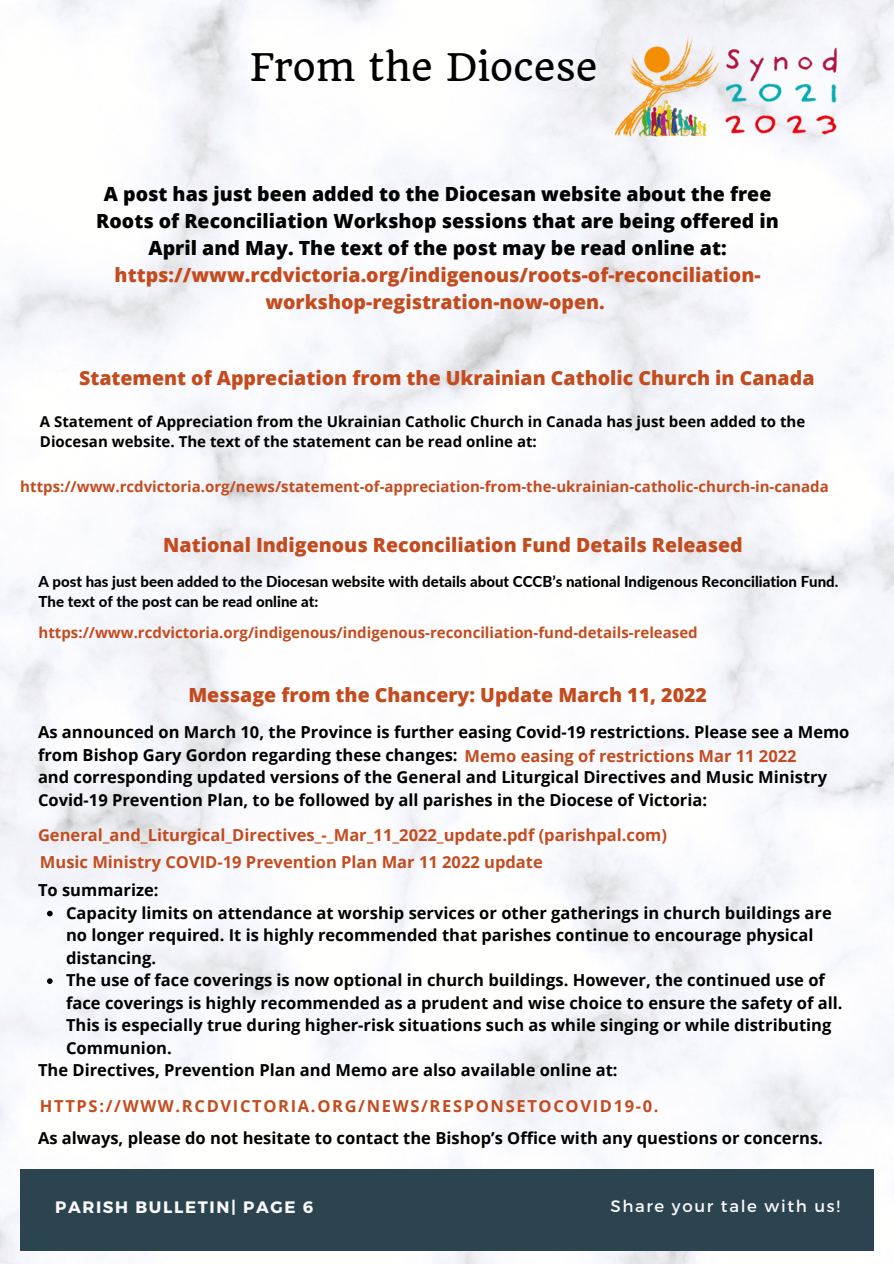
<style>
.page{position:relative;width:894px;height:1264px;background:#fff}
.page>*{position:absolute;margin:0;border:0;box-sizing:border-box;transform-origin:0 0}
.t1{font:37.05px "Quando";color:#000}
.t2{font:800 19.5px/27px "Open Sans";color:#000;text-align:center}
.t3{font:800 19.5px "Open Sans";color:#c44b1e}
.t4{font:700 16.5px/22.5px "Open Sans";color:#000}
.t5{font:700 16.5px "Open Sans";color:#c44b1e}
.t6{font:700 16.5px "Open Sans";letter-spacing:.1em;color:#c44b1e}
.t7{font:700 16.5px "Montserrat";letter-spacing:.1em;color:#fafafa}
.t8{font:16.5px "Montserrat";letter-spacing:.1em;color:#fafafa}
.t9{font:700 15px "Open Sans";color:#c44b1e}
.t10{font:700 15px/20.2px "Open Sans";color:#000}
.t11{font:800 15px/20.2px "Lato";color:#000}
.s1{color:#c44b1e}
</style>
<div class="page">
<img style="left:0;top:0;width:893px;height:1263px">
<div style="left:20px;top:1169px;width:853px;height:81px;background:#2c4450"></div>
<img style="left:614px;top:34px;width:228px;height:103px">
<svg style="left:47px;top:910px;width:6px;height:6px"></svg>
<svg style="left:47px;top:978px;width:6px;height:5px"></svg>
<p class="t1" style="left:250px;top:44px;width:349px">From the Diocese</p>
<p class="t2" style="left:96px;top:179px;width:684px">A post has just been added to the Diocesan website about the free Roots of Reconciliation Workshop sessions that are being offered in April and May. The text of the post may be read online at: <span class="s1">https://www.rcdvictoria.org/indigenous/roots-of-reconciliation&shy;workshop-registration-now-open.</span></p>
<p class="t3" style="left:79px;top:364px;width:736px">Statement of Appreciation from the Ukrainian Catholic Church in Canada</p>
<p class="t10" style="left:40px;top:411px;width:766px">A Statement of Appreciation from the Ukrainian Catholic Church in Canada has just been added to the<br>Diocesan website. The text of the statement can be read online at:</p>
<p class="t9" style="left:20px;top:475px;width:809px">https://www.rcdvictoria.org/news/statement-of-appreciation-from-the-ukrainian-catholic-church-in-canada</p>
<p class="t3" style="left:163px;top:531px;width:581px">National Indigenous Reconciliation Fund Details Released</p>
<p class="t11" style="left:39px;top:570px;width:801px">A post has just been added to the Diocesan website with details about CCCB’s national Indigenous Reconciliation Fund.<br>The text of the post can be read online at:</p>
<p class="t9" style="left:39px;top:622px;width:660px">https://www.rcdvictoria.org/indigenous/indigenous-reconciliation-fund-details-released</p>
<p class="t3" style="left:188px;top:681px;width:520px">Message from the Chancery: Update March 11, 2022</p>
<p class="t4" style="left:38px;top:720px;width:812px">As announced on March 10, the Province is further easing Covid-19 restrictions. Please see a Memo from Bishop Gary Gordon regarding these changes: <span class="s1">Memo easing of restrictions Mar 11 2022</span></p>
<p class="t4" style="left:38px;top:765px;width:790px">and corresponding updated versions of the General and Liturgical Directives and Music Ministry<br>Covid-19 Prevention Plan, to be followed by all parishes in the Diocese of Victoria:</p>
<p class="t5" style="left:38px;top:823px;width:630px">General_and_Liturgical_Directives_-_Mar_11_2022_update.pdf (parishpal.com)</p>
<p class="t5" style="left:40px;top:850px;width:504px">Music Ministry COVID-19 Prevention Plan Mar 11 2022 update</p>
<p class="t4" style="left:38px;top:878px;width:122px">To summarize:</p>
<p class="t4" style="left:66px;top:901px;width:767px">Capacity limits on attendance at worship services or other gatherings in church buildings are no longer required. It is highly recommended that parishes continue to encourage physical distancing.</p>
<p class="t4" style="left:66px;top:968px;width:777px">The use of face coverings is now optional in church buildings. However, the continued use of face coverings is highly recommended as a prudent and wise choice to ensure the safety of all.<br>This is especially true during higher-risk situations such as while singing or while distributing Communion.</p>
<p class="t4" style="left:38px;top:1058px;width:581px">The Directives, Prevention Plan and Memo are also available online at:</p>
<p class="t6" style="left:40px;top:1094px;width:620px">HTTPS://WWW.RCDVICTORIA.ORG/NEWS/RESPONSETOCOVID19-0.</p>
<p class="t4" style="left:38px;top:1126px;width:786px">As always, please do not hesitate to contact the Bishop’s Office with any questions or concerns.</p>
<p class="t7" style="left:55px;top:1196px;width:260px">PARISH BULLETIN| PAGE 6</p>
<p class="t8" style="left:610px;top:1195px;width:231px">Share your tale with us!</p>
</div>
